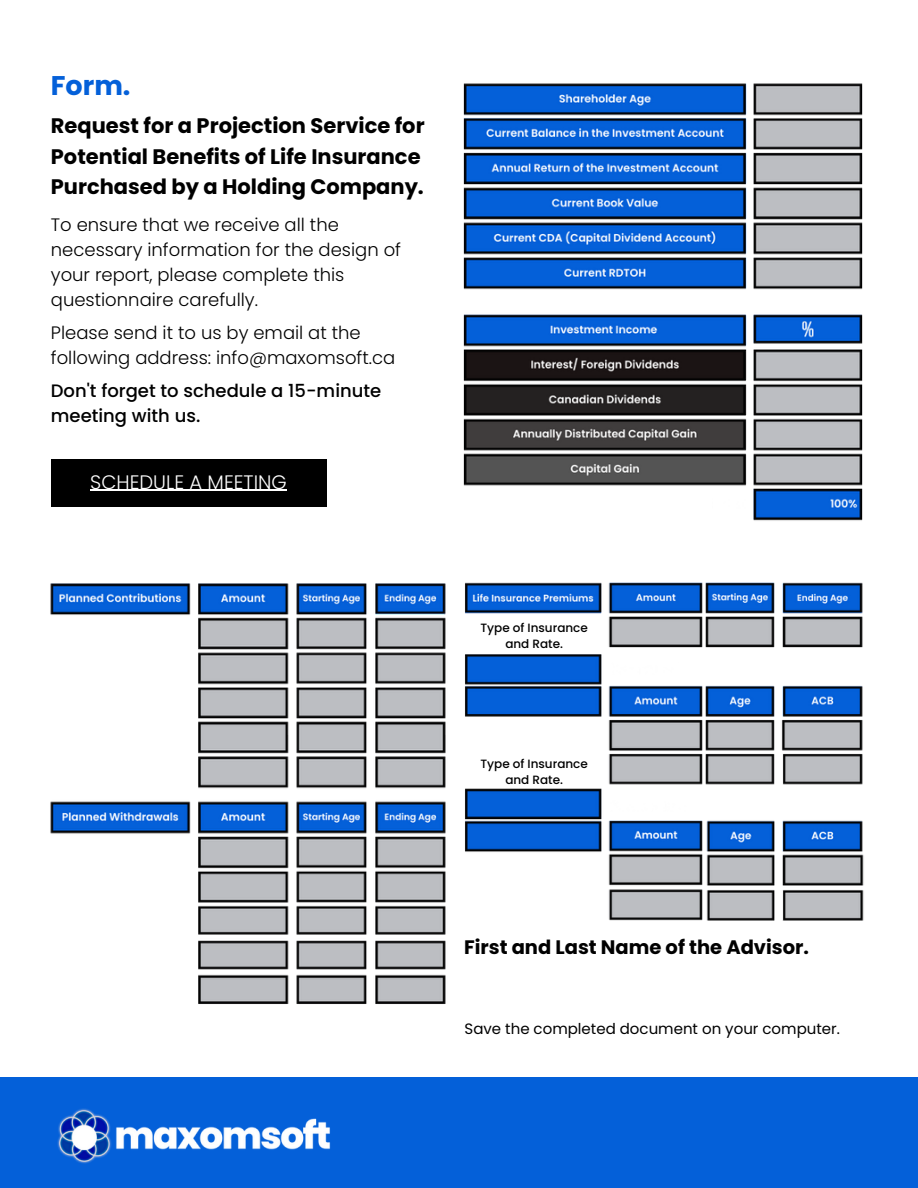
<style>
.page{position:relative;width:918px;height:1188px;background:#fff}
.page>*{position:absolute;margin:0;border:0;box-sizing:border-box;transform-origin:0 0}
.t1{font:700 27px "Poppins";color:#0460d9}
.t2{font:700 21px/31.5px "Poppins";color:#000}
.t3{font:700 19.5px "Poppins";color:#000}
.t4{font:300 19.5px "Poppins";color:#fff}
.t5{font:300 18px/25px "Poppins";color:#000}
.t6{font:500 18px/25px "Poppins";color:#000}
.t7{font:15px "Poppins";color:#000}
.t8{font:500 12px/16px "Poppins";color:#000;text-align:center}
.s1{font-style:inherit}
</style>
<div class="page">
<div style="left:0;top:1077px;width:918px;height:111px;background:#0460d9"></div>
<img style="left:57px;top:1108px;width:274px;height:56px">
<div style="left:51px;top:460px;width:275px;height:46px;background:#000"></div>
<hr style="left:90px;top:490px;width:197px;height:1px;background:#fff">
<img style="left:50px;top:583px;width:396px;height:421px">
<img style="left:465px;top:582px;width:399px;height:339px">
<img style="left:463px;top:83px;width:400px;height:438px">
<h1 class="t1" style="left:51px;top:66px;width:81px">Form.</h1>
<p class="t2" style="left:51px;top:110px;width:375px">Request for a <span class="s1">Pr</span>ojection <span class="s1">S</span>ervice for<br><span class="s1">P</span>otential <span class="s1">B</span>enefits of <span class="s1">L</span>ife <span class="s1">I</span>nsurance</p>
<p class="t2" style="left:51px;top:170px;width:375px"><span class="s1">P</span>urchased by a <span class="s1">H</span>olding <span class="s1">C</span>ompany.</p>
<p class="t5" style="left:51px;top:212px;width:352px">To ensure that we receive all the necessary information for the design of your report, please complete this questionnaire carefully.</p>
<p class="t5" style="left:51px;top:320px;width:346px">Please send it to us by email at the following address: info@maxomsoft.ca</p>
<p class="t6" style="left:51px;top:378px;width:332px">Don't forget to schedule a 15-minute meeting with us.</p>
<p class="t4" style="left:90px;top:468px;width:198px">SCHEDULE A MEETING</p>
<p class="t8" style="left:480px;top:620px;width:109px">Type of Insurance and Rate.</p>
<p class="t8" style="left:480px;top:756px;width:109px">Type of Insurance and Rate.</p>
<p class="t3" style="left:464px;top:933px;width:347px">First and <span class="s1">L</span>ast <span class="s1">N</span>ame of the <span class="s1">A</span>dvisor.</p>
<p class="t7" style="left:465px;top:1019px;width:377px">Save the completed document on your computer.</p>
</div>
